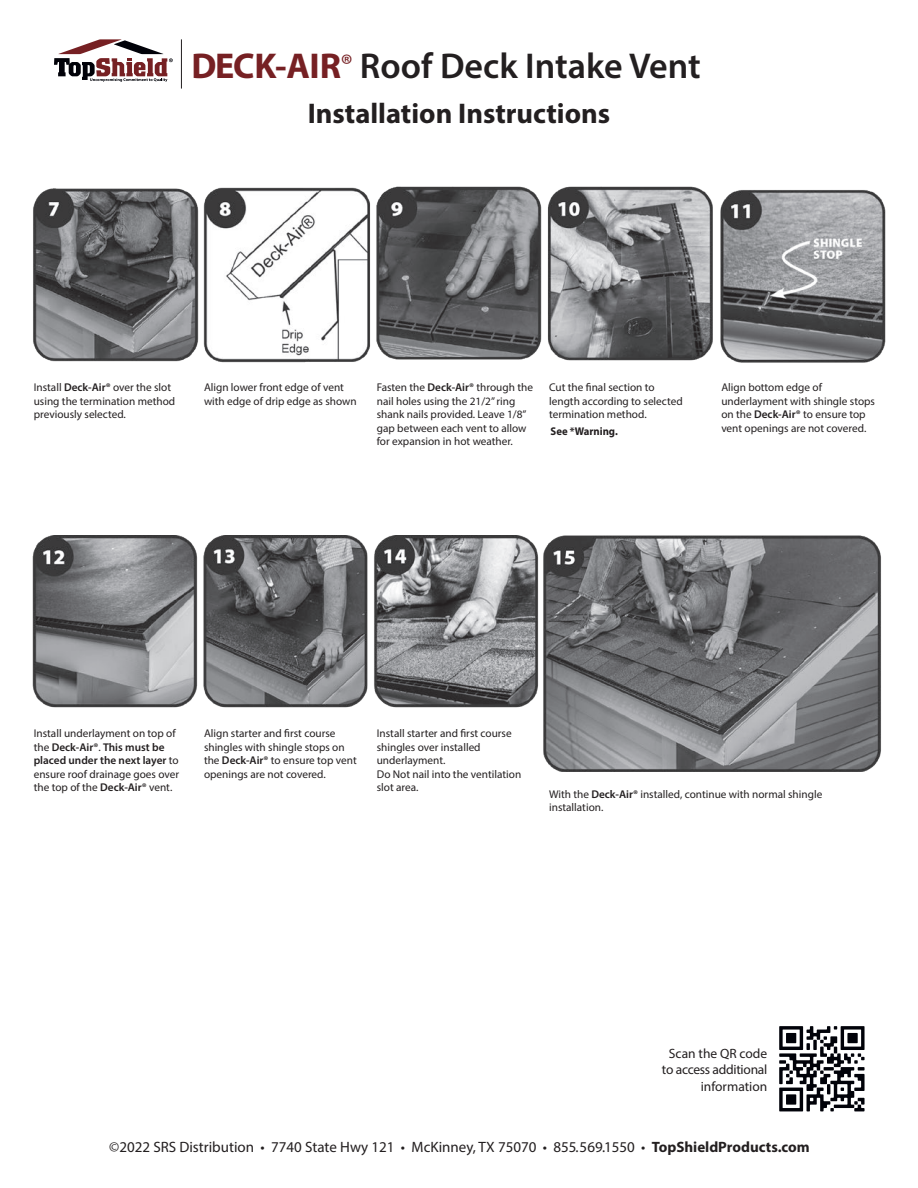
<style>
.page{position:relative;width:918px;height:1188px;background:#fff}
.page>*{position:absolute;margin:0;border:0;box-sizing:border-box;transform-origin:0 0}
.t1{font:600 36px "Myriad Pro";color:#231f20}
.t2{font:700 28.5px "Myriad Pro";color:#231f20}
.t3{font:15px "Myriad Pro";color:#231f20}
.t4{font:13.5px/16.5px "Myriad Pro";letter-spacing:-.005em;color:#231f20;text-align:right}
.t5{font:11.25px/13.5px "Myriad Pro";color:#231f20}
.t6{font:600 11.25px "Myriad Pro";color:#231f20}
.t7{font:700 11.25px "Myriad Pro";color:#231f20;scale:.95 1}
.s1{font-weight:700;color:#762023}
.s2{font-weight:400;font-size:28.5px;color:#762023}
.s3{font-weight:600}
.s4{font-weight:400}
.s5{font-weight:700}
</style>
<div class="page">
<svg style="left:54px;top:39px;width:119px;height:43px"></svg>
<hr style="left:181px;top:39px;width:1px;height:50px;background:#231f20">
<img style="left:33px;top:186px;width:853px;height:177px">
<img style="left:32px;top:535px;width:849px;height:236px">
<svg style="left:779px;top:1026px;width:86px;height:86px"></svg>
<h1 class="t1" style="left:192px;top:43px;width:511px"><span class="s1">DECK-AIR</span><span class="s2">®</span> Roof Deck Intake Vent</h1>
<h2 class="t2" style="left:308px;top:94px;width:304px">Installation Instructions</h2>
<p class="t5" style="left:34px;top:381px;width:139px">Install <span class="s3">Deck-Air®</span> over the slot</p>
<p class="t5" style="left:34px;top:394px;width:143px">using the termination method</p>
<p class="t5" style="left:34px;top:408px;width:94px">previously selected.</p>
<p class="t5" style="left:204px;top:381px;width:141px">Align lower front edge of vent</p>
<p class="t5" style="left:204px;top:394px;width:154px">with edge of drip edge as shown</p>
<p class="t5" style="left:377px;top:381px;width:158px">Fasten the <span class="s3">Deck-Air®</span> through the nail holes using the 21/2” ring shank nails provided. Leave 1/8” gap between each vent to allow for expansion in hot weather.</p>
<p class="t5" style="left:549px;top:381px;width:107px">Cut the final section to</p>
<p class="t5" style="left:549px;top:394px;width:135px">length according to selected</p>
<p class="t5" style="left:549px;top:408px;width:99px">termination method.</p>
<p class="t7" style="left:551px;top:424px;width:72px">See *Warning.</p>
<p class="t5" style="left:721px;top:381px;width:155px">Align bottom edge of underlayment with shingle stops</p>
<p class="t5" style="left:721px;top:408px;width:146px">on the <span class="s3">Deck-Air®</span> to ensure top</p>
<p class="t5" style="left:721px;top:421px;width:147px">vent openings are not covered.</p>
<p class="t5" style="left:34px;top:727px;width:143px">Install underlayment on top of</p>
<p class="t6" style="left:34px;top:740px;width:132px"><span class="s4">the</span> Deck-Air®<span class="s4">.</span> This must be</p>
<p class="t6" style="left:34px;top:754px;width:146px">placed under the next layer <span class="s4">to</span></p>
<p class="t5" style="left:34px;top:767px;width:147px">ensure roof drainage goes over</p>
<p class="t5" style="left:34px;top:781px;width:140px">the top of the <span class="s3">Deck-Air®</span> vent.</p>
<p class="t5" style="left:204px;top:727px;width:133px">Align starter and first course</p>
<p class="t5" style="left:204px;top:740px;width:142px">shingles with shingle stops on</p>
<p class="t5" style="left:204px;top:754px;width:154px">the <span class="s3">Deck-Air®</span> to ensure top vent</p>
<p class="t5" style="left:204px;top:767px;width:123px">openings are not covered.</p>
<p class="t5" style="left:377px;top:727px;width:136px">Install starter and first course</p>
<p class="t5" style="left:377px;top:740px;width:105px">shingles over installed</p>
<p class="t5" style="left:377px;top:754px;width:70px">underlayment.</p>
<p class="t5" style="left:377px;top:767px;width:146px">Do Not nail into the ventilation</p>
<p class="t5" style="left:377px;top:781px;width:43px">slot area.</p>
<p class="t5" style="left:549px;top:787px;width:275px">With the <span class="s3">Deck-Air®</span> installed, continue with normal shingle</p>
<p class="t5" style="left:549px;top:801px;width:56px">installation.</p>
<p class="t4" style="left:662px;top:1045px;width:107px">Scan the QR code to access additional information</p>
<h3 class="t3" style="left:109px;top:1138px;width:702px">©2022 SRS Distribution • 7740 State Hwy 121 • McKinney, TX 75070 • 855.569.1550 • <span class="s5">TopShieldProducts.com</span></h3>
</div>
